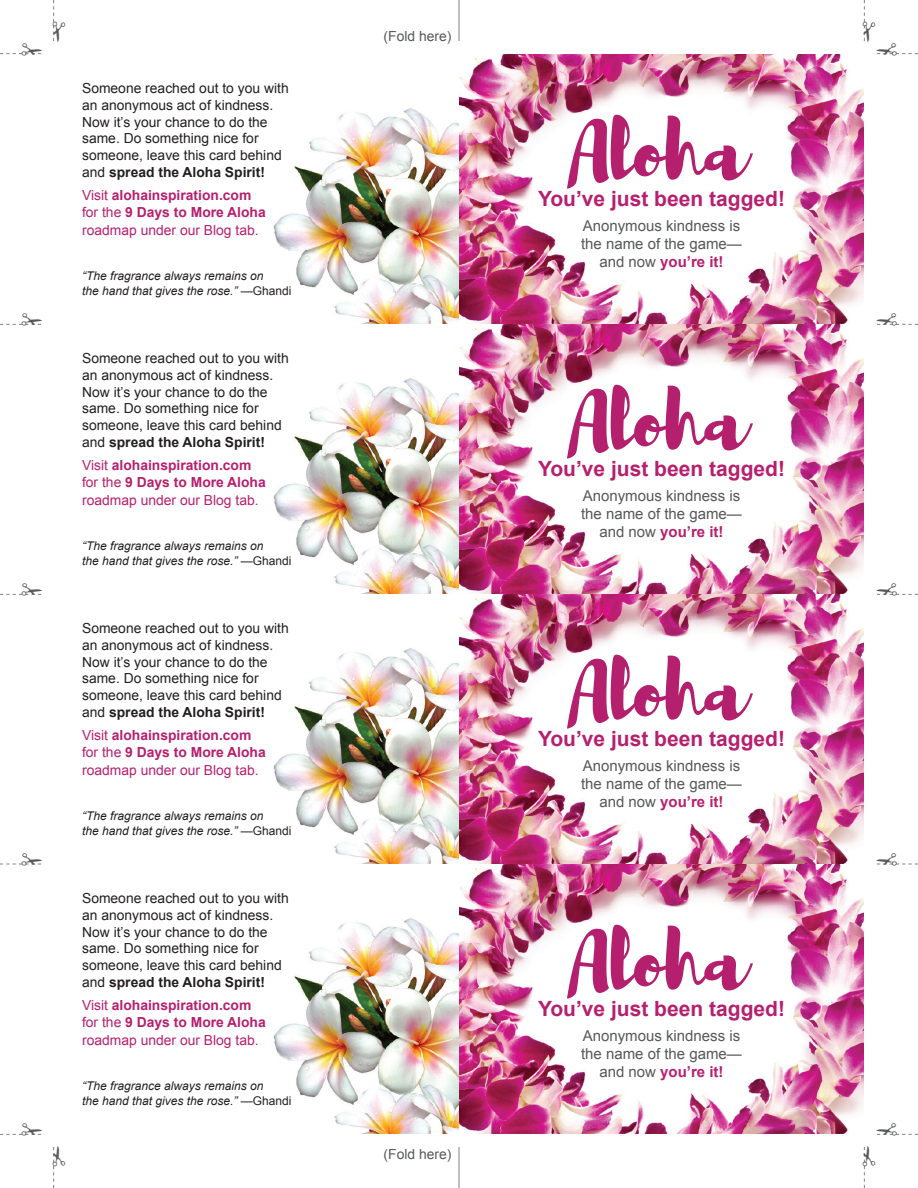
<style>
.page{position:relative;width:918px;height:1188px;background:#fff}
.page>*{position:absolute;margin:0;border:0;box-sizing:border-box;transform-origin:0 0}
.t1{font:700 21px "Arial";color:#b6206e}
.t2{font:15px/18px "Arial";color:#57585a;text-align:center}
.t3{font:13.8px/16.6px "Arial";color:#231f20}
.t4{font:700 13.8px/16.6px "Arial";color:#b6206e}
.t5{font:13.8px "Arial";color:#b6206e}
.t6{font:13.8px "Arial";color:#57585a}
.t7{font:italic 12px/14.4px "Arial";color:#231f20}
.s1{font-weight:700}
.s2{font-weight:400}
.s3{font-style:normal}
.s4{font-weight:700;color:#b6206e}
</style>
<div class="page">
<img style="left:459px;top:54px;width:405px;height:1080px">
<img style="left:611px;top:115px;width:142px;height:65px">
<img style="left:611px;top:385px;width:142px;height:65px">
<img style="left:611px;top:655px;width:142px;height:65px">
<img style="left:611px;top:925px;width:142px;height:65px">
<img style="left:273px;top:108px;width:186px;height:216px">
<img style="left:273px;top:378px;width:186px;height:216px">
<img style="left:273px;top:648px;width:186px;height:216px">
<img style="left:273px;top:918px;width:186px;height:216px">
<hr style="left:459px;top:1147px;width:1px;height:41px;background:#808285">
<hr style="left:459px;top:0;width:1px;height:41px;background:#808285">
<svg style="left:53px;top:0;width:2px;height:41px"></svg>
<svg style="left:0;top:53px;width:41px;height:2px"></svg>
<svg style="left:0;top:323px;width:41px;height:2px"></svg>
<svg style="left:0;top:593px;width:41px;height:2px"></svg>
<svg style="left:0;top:863px;width:41px;height:2px"></svg>
<svg style="left:0;top:1133px;width:41px;height:2px"></svg>
<svg style="left:863px;top:0;width:55px;height:55px"></svg>
<svg style="left:877px;top:323px;width:41px;height:2px"></svg>
<svg style="left:877px;top:593px;width:41px;height:2px"></svg>
<svg style="left:877px;top:863px;width:41px;height:2px"></svg>
<svg style="left:877px;top:1133px;width:41px;height:2px"></svg>
<svg style="left:53px;top:1147px;width:2px;height:41px"></svg>
<svg style="left:863px;top:1147px;width:2px;height:41px"></svg>
<p class="t3" style="left:82px;top:80px;width:208px">Someone reached out to you with an anonymous act of kindness.<br>Now it’s your chance to do the same. Do something nice for someone, leave this card behind and <span class="s1">spread the Aloha Spirit!</span></p>
<p class="t4" style="left:82px;top:187px;width:185px"><span class="s2">Visit</span> alohainspiration.com <span class="s2">for the</span> 9 Days to More Aloha</p>
<p class="t5" style="left:82px;top:221px;width:178px">roadmap under our Blog tab.</p>
<p class="t7" style="left:82px;top:269px;width:211px">“The fragrance always remains on<br>the hand that gives the rose.” <span class="s3">—Ghandi</span></p>
<p class="t3" style="left:82px;top:350px;width:208px">Someone reached out to you with an anonymous act of kindness.<br>Now it’s your chance to do the same. Do something nice for someone, leave this card behind and <span class="s1">spread the Aloha Spirit!</span></p>
<p class="t4" style="left:82px;top:457px;width:185px"><span class="s2">Visit</span> alohainspiration.com <span class="s2">for the</span> 9 Days to More Aloha</p>
<p class="t5" style="left:82px;top:491px;width:178px">roadmap under our Blog tab.</p>
<p class="t7" style="left:82px;top:539px;width:211px">“The fragrance always remains on<br>the hand that gives the rose.” <span class="s3">—Ghandi</span></p>
<p class="t3" style="left:82px;top:620px;width:208px">Someone reached out to you with an anonymous act of kindness.<br>Now it’s your chance to do the same. Do something nice for someone, leave this card behind and <span class="s1">spread the Aloha Spirit!</span></p>
<p class="t4" style="left:82px;top:727px;width:185px"><span class="s2">Visit</span> alohainspiration.com <span class="s2">for the</span> 9 Days to More Aloha</p>
<p class="t5" style="left:82px;top:761px;width:178px">roadmap under our Blog tab.</p>
<p class="t7" style="left:82px;top:809px;width:211px">“The fragrance always remains on<br>the hand that gives the rose.” <span class="s3">—Ghandi</span></p>
<p class="t3" style="left:82px;top:890px;width:208px">Someone reached out to you with an anonymous act of kindness.<br>Now it’s your chance to do the same. Do something nice for someone, leave this card behind and <span class="s1">spread the Aloha Spirit!</span></p>
<p class="t4" style="left:82px;top:997px;width:185px"><span class="s2">Visit</span> alohainspiration.com <span class="s2">for the</span> 9 Days to More Aloha</p>
<p class="t5" style="left:82px;top:1031px;width:178px">roadmap under our Blog tab.</p>
<p class="t7" style="left:82px;top:1079px;width:211px">“The fragrance always remains on<br>the hand that gives the rose.” <span class="s3">—Ghandi</span></p>
<p class="t6" style="left:384px;top:27px;width:69px">(Fold here)</p>
<p class="t6" style="left:384px;top:1145px;width:69px">(Fold here)</p>
<p class="t1" style="left:538px;top:185px;width:248px">You’ve just been tagged!</p>
<p class="t2" style="left:581px;top:217px;width:162px">Anonymous kindness is the name of the game— and now <span class="s4">you’re it!</span></p>
<p class="t1" style="left:538px;top:455px;width:248px">You’ve just been tagged!</p>
<p class="t2" style="left:581px;top:487px;width:162px">Anonymous kindness is the name of the game— and now <span class="s4">you’re it!</span></p>
<p class="t1" style="left:538px;top:725px;width:248px">You’ve just been tagged!</p>
<p class="t2" style="left:581px;top:757px;width:162px">Anonymous kindness is the name of the game— and now <span class="s4">you’re it!</span></p>
<p class="t1" style="left:538px;top:995px;width:248px">You’ve just been tagged!</p>
<p class="t2" style="left:581px;top:1027px;width:162px">Anonymous kindness is the name of the game— and now <span class="s4">you’re it!</span></p>
</div>
